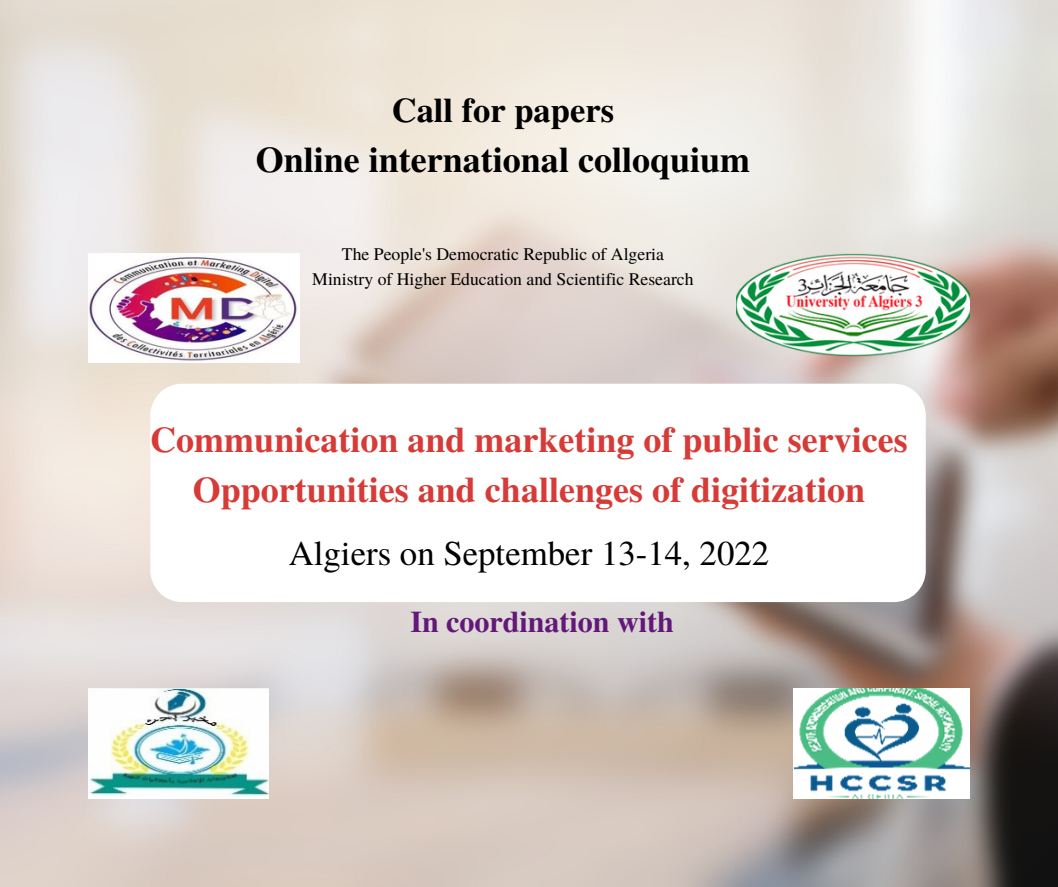
<style>
.page{position:relative;width:1058px;height:887px;background:#fff}
.page>*{position:absolute;margin:0;border:0;box-sizing:border-box;transform-origin:0 0}
.t1{font:700 36px "Te X Gyre Termes";color:#d73b37}
.t2{font:700 36px "Te X Gyre Termes";color:#000}
.t3{font:34.8px "Te X Gyre Termes";color:#000}
.t4{font:700 34.5px "Te X Gyre Termes";color:#000}
.t5{font:700 30px "Te X Gyre Termes";color:#621878}
.t6{font:17.7px "Te X Gyre Termes";color:#000}
</style>
<div class="page">
<img style="left:0;top:0;width:1058px;height:886px">
<img style="left:89px;top:253px;width:210px;height:109px">
<img style="left:736px;top:253px;width:233px;height:103px">
<div style="left:150px;top:383px;width:775px;height:219px;background:#fff;border-radius:32px"></div>
<img style="left:89px;top:688px;width:180px;height:110px">
<img style="left:794px;top:688px;width:175px;height:110px">
<p class="t4" style="left:392px;top:84px;width:224px">Call for papers</p>
<p class="t2" style="left:256px;top:132px;width:496px">Online international colloquium</p>
<p class="t6" style="left:342px;top:241px;width:323px">The People's Democratic Republic of Algeria</p>
<p class="t6" style="left:312px;top:266px;width:383px">Ministry of Higher Education and Scientific Research</p>
<p class="t1" style="left:150px;top:412px;width:759px">Communication and marketing of public services</p>
<p class="t1" style="left:193px;top:461px;width:674px">Opportunities and challenges of digitization</p>
<p class="t3" style="left:289px;top:527px;width:482px">Algiers on September 13-14, 2022</p>
<p class="t5" style="left:410px;top:598px;width:265px">In coordination with</p>
</div>
